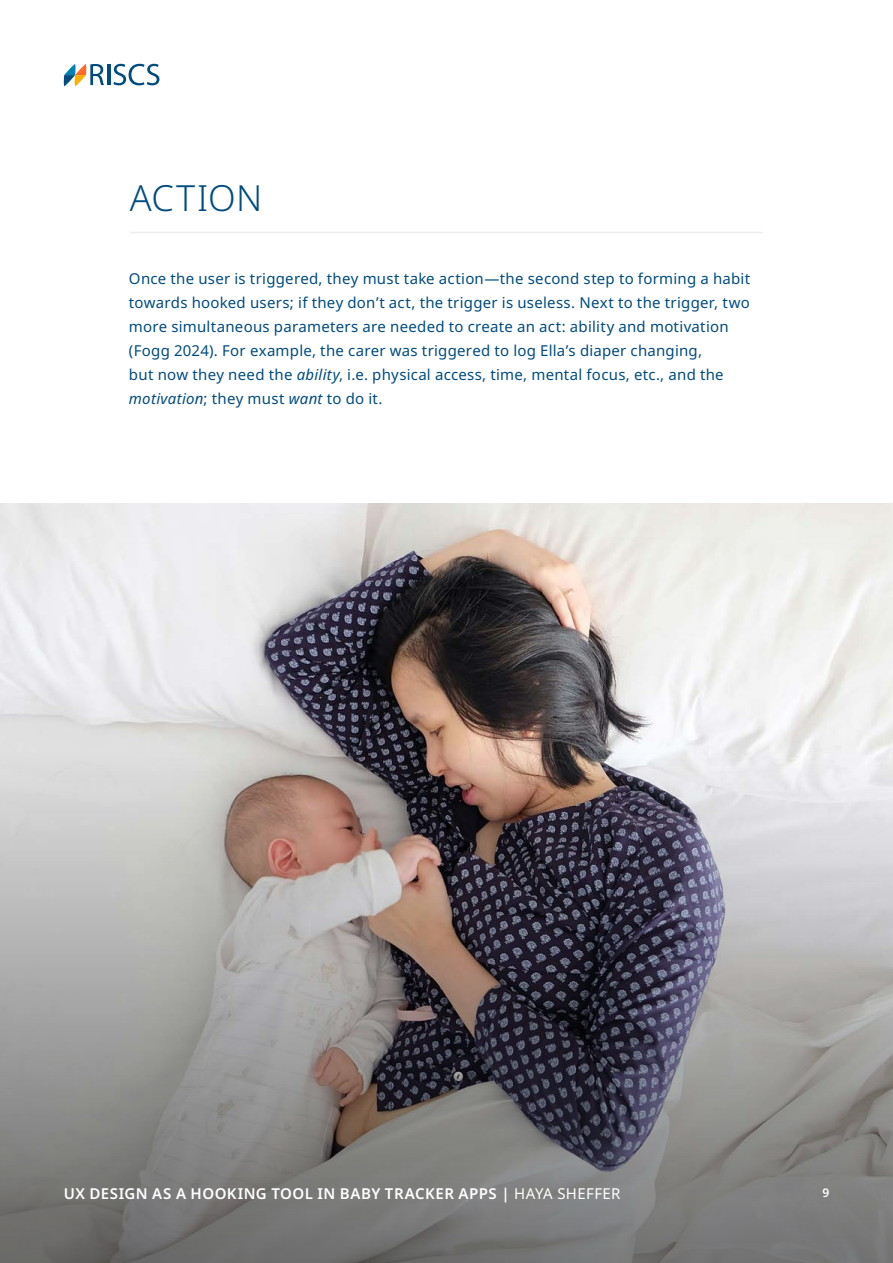
<style>
.page{position:relative;width:893px;height:1263px;background:#fff}
.page>*{position:absolute;margin:0;border:0;box-sizing:border-box;transform-origin:0 0}
.t1{font:300 36px "Noto Sans";letter-spacing:.01em;color:#004b80}
.t2{font:15px/24px "Noto Sans";letter-spacing:.015em;color:#004b80}
.t3{font:600 15px "Noto Sans";letter-spacing:.03em;color:#fff}
.t4{font:600 12px "Noto Sans";color:#fff}
.s1{font-style:italic}
.s2{font-weight:400}
</style>
<div class="page">
<svg style="left:63px;top:64px;width:41px;height:22px"></svg>
<hr style="left:107px;top:64px;width:3px;height:21px;background:#004b80">
<svg style="left:113px;top:64px;width:46px;height:21px"></svg>
<img style="left:0;top:503px;width:893px;height:174px">
<img style="left:0;top:677px;width:893px;height:586px">
<hr style="left:130px;top:232px;width:632px;height:1px;background:#ededed">
<h1 class="t1" style="left:130px;top:172px;width:134px">ACTION</h1>
<p class="t2" style="left:129px;top:267px;width:623px">Once the user is triggered, they must take action—the second step to forming a habit towards hooked users; if they don’t act, the trigger is useless. Next to the trigger, two more simultaneous parameters are needed to create an act: ability and motivation (Fogg 2024). For example, the carer was triggered to log Ella’s diaper changing,<br>but now they need the <span class="s1">ability</span>, i.e. physical access, time, mental focus, etc., and the <span class="s1">motivation</span>; they must <span class="s1">want</span> to do it.</p>
<p class="t3" style="left:64px;top:1183px;width:558px">UX DESIGN AS A HOOKING TOOL IN BABY TRACKER APPS | <span class="s2">HAYA SHEFFER</span></p>
<p class="t4" style="left:822px;top:1184px;width:8px">9</p>
</div>
